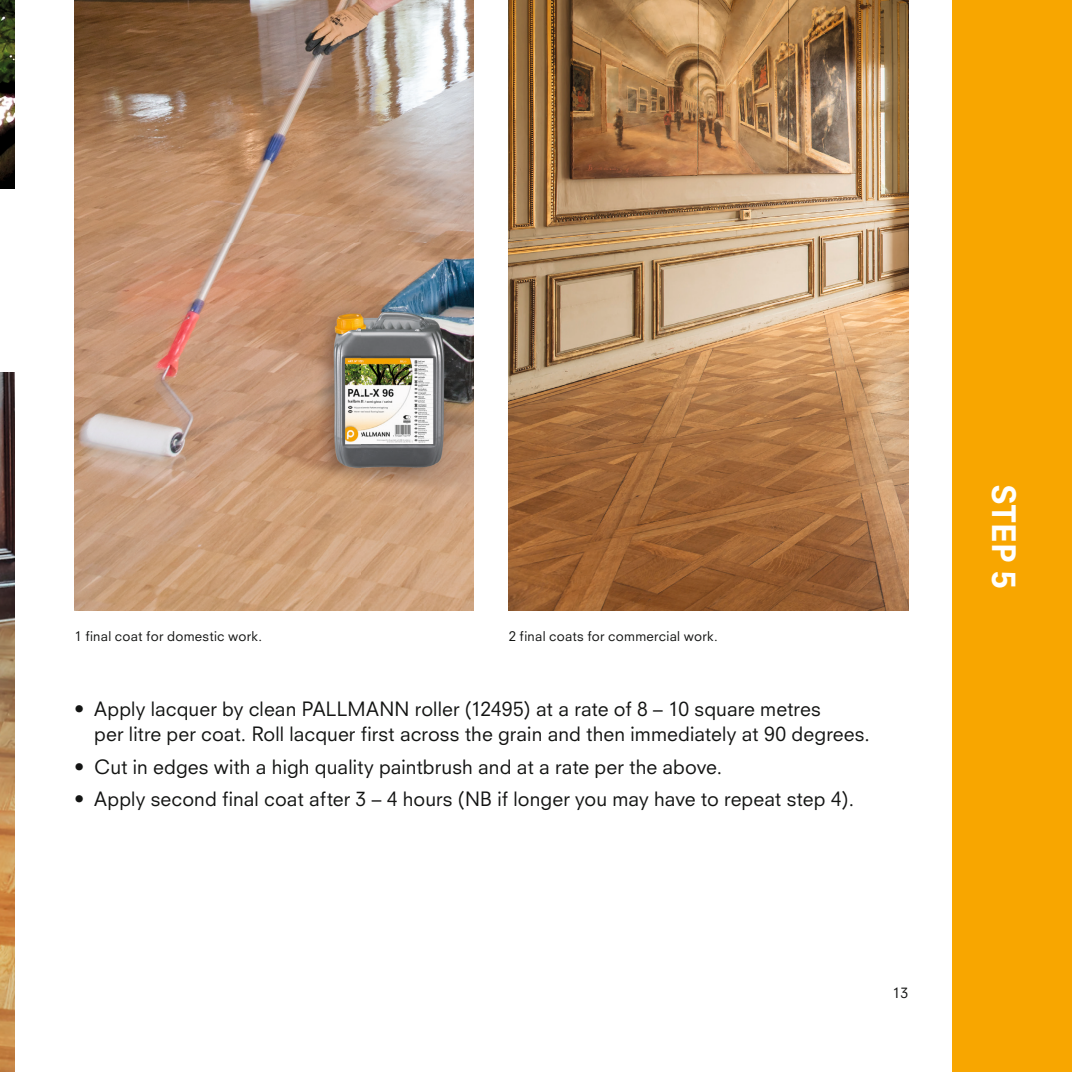
<style>
.page{position:relative;width:1072px;height:1072px;background:#fff}
.page>*{position:absolute;margin:0;border:0;box-sizing:border-box;transform-origin:0 0}
.t1{font:800 31.5px "Neuzeit S";color:#fff}
.t2{font:19.25px/24.8px "Neuzeit S";letter-spacing:.005em;color:#131413}
.t3{font:14px "Neuzeit S";color:#131413}
.t4{font:13.12px "Neuzeit S";letter-spacing:.02em;color:#131413}
</style>
<div class="page">
<div style="left:952px;top:0;width:119px;height:1071px;background:#f8a600"></div>
<img style="left:0;top:0;width:15px;height:189px">
<img style="left:0;top:372px;width:15px;height:699px">
<img style="left:74px;top:0;width:400px;height:610px">
<img style="left:508px;top:0;width:400px;height:610px">
<p class="t4" style="left:74px;top:628px;width:189px">1 final coat for domestic work.</p>
<p class="t4" style="left:508px;top:628px;width:210px">2 final coats for commercial work.</p>
<p class="t2" style="left:94px;top:696px;width:777px;text-indent:-20px">• Apply lacquer by clean PALLMANN roller (12495) at a rate of 8 – 10 square metres<br>per litre per coat. Roll lacquer first across the grain and then immediately at 90 degrees.</p>
<p class="t2" style="left:74px;top:753px;width:649px">• Cut in edges with a high quality paintbrush and at a rate per the above.</p>
<p class="t2" style="left:74px;top:786px;width:781px">• Apply second final coat after 3 – 4 hours (NB if longer you may have to repeat step 4).</p>
<p class="t3" style="left:892px;top:983px;width:17px">13</p>
<h1 class="t1" style="left:1023px;top:483px;width:106px;rotate:90deg">STEP 5</h1>
</div>
